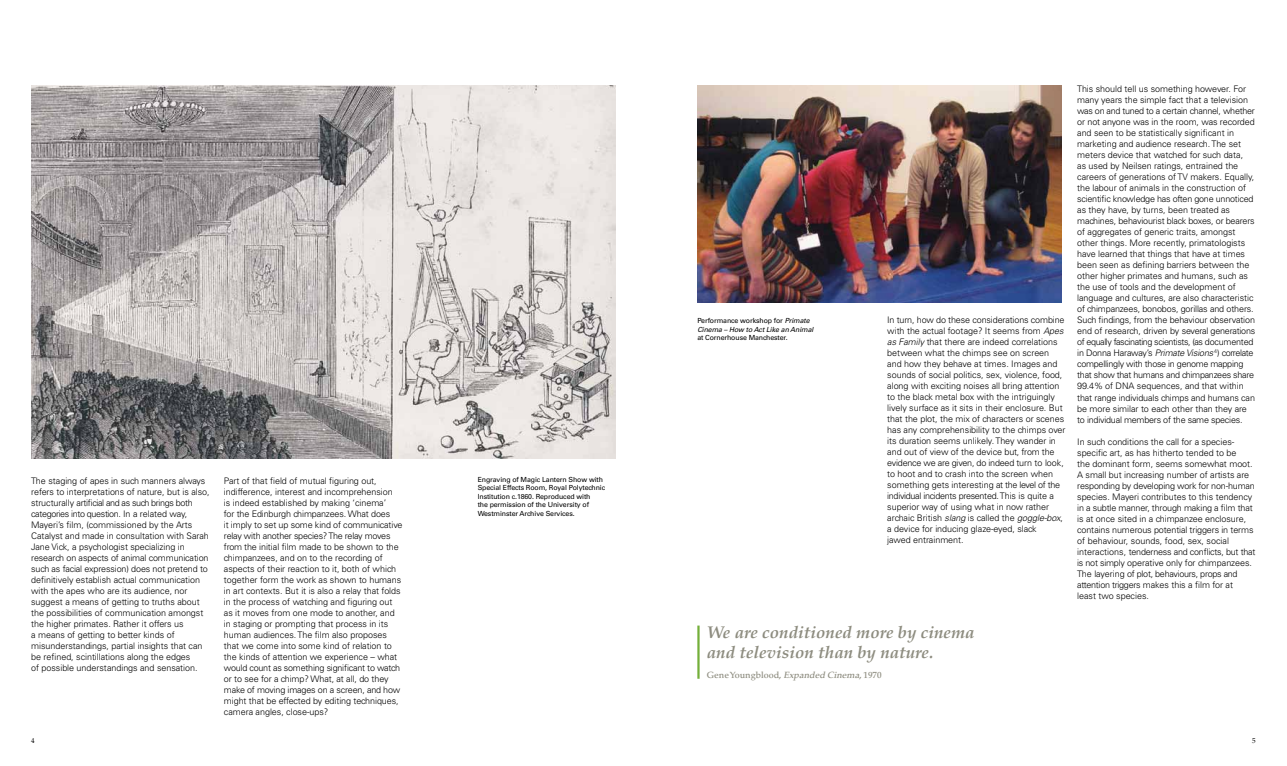
<style>
.page{position:relative;width:1287px;height:766px;background:#fff}
.page>*{position:absolute;margin:0;border:0;box-sizing:border-box;transform-origin:0 0}
.t1{font:italic 700 17px/20px "Palatino LT";color:#8d8c7f}
.t2{font:300 9px/11px "Univers";letter-spacing:-.005em;color:#000}
.t3{font:500 9px "Palatino LT";color:#8d8c7f}
.t4{font:7px/8.5px "Univers";letter-spacing:-.015em;color:#000}
.t5{font:italic 7px/8.5px "Univers";letter-spacing:-.015em;color:#000}
.t6{font:7px "Palatino LT";color:#000}
.s1{font-style:normal}
.s2{font-style:italic}
</style>
<div class="page">
<hr style="left:697px;top:625px;width:3px;height:53px;background:#74af3a">
<img style="left:31px;top:85px;width:584px;height:373px">
<img style="left:697px;top:85px;width:365px;height:217px">
<p class="t2" style="left:31px;top:475px;width:180px">The staging of apes in such manners always refers to interpretations of nature, but is also, structurally artificial and as such brings both categories into question. In a related way, Mayeri’s film, (commissioned by the Arts Catalyst and made in consultation with Sarah Jane Vick, a psychologist specializing in research on aspects of animal communication such as facial expression) does not pretend to definitively establish actual communication with the apes who are its audience, nor suggest a means of getting to truths about the possibilities of communication amongst the higher primates. Rather it offers us<br>a means of getting to better kinds of misunderstandings, partial insights that can be refined, scintillations along the edges<br>of possible understandings and sensation.</p>
<p class="t2" style="left:224px;top:475px;width:180px">Part of that field of mutual figuring out, indifference, interest and incomprehension<br>is indeed established by making ‘cinema’<br>for the Edinburgh chimpanzees. What does<br>it imply to set up some kind of communicative relay with another species? The relay moves from the initial film made to be shown to the chimpanzees, and on to the recording of aspects of their reaction to it, both of which together form the work as shown to humans in art contexts. But it is also a relay that folds in the process of watching and figuring out as it moves from one mode to another, and in staging or prompting that process in its human audiences. The film also proposes that we come into some kind of relation to the kinds of attention we experience – what would count as something significant to watch or to see for a chimp? What, at all, do they make of moving images on a screen, and how might that be effected by editing techniques, camera angles, close-ups?</p>
<p class="t4" style="left:478px;top:475px;width:129px">Engraving of Magic Lantern Show with Special Effects Room, Royal Polytechnic Institution c.1860. Reproduced with<br>the permission of the University of Westminster Archive Services.</p>
<p class="t5" style="left:697px;top:316px;width:118px"><span class="s1">Performance workshop for</span> Primate<br>Cinema – How to Act Like an Animal</p>
<p class="t4" style="left:697px;top:333px;width:92px">at Cornerhouse Manchester.</p>
<p class="t2" style="left:887px;top:314px;width:180px">In turn, how do these considerations combine with the actual footage? It seems from <span class="s2">Apes as Family</span> that there are indeed correlations between what the chimps see on screen and how they behave at times. Images and sounds of social politics, sex, violence, food, along with exciting noises all bring attention to the black metal box with the intriguingly lively surface as it sits in their enclosure. But that the plot, the mix of characters or scenes has any comprehensibility to the chimps over its duration seems unlikely. They wander in and out of view of the device but, from the evidence we are given, do indeed turn to look, to hoot and to crash into the screen when something gets interesting at the level of the individual incidents presented. This is quite a superior way of using what in now rather archaic British <span class="s2">slang</span> is called the <span class="s2">goggle-box</span>, a device for inducing glaze-eyed, slack<br>jawed entrainment.</p>
<h1 class="t1" style="left:707px;top:622px;width:269px">We are conditioned more by cinema and television than by nature.</h1>
<p class="t3" style="left:707px;top:669px;width:176px">Gene Youngblood, <span class="s2">Expanded Cinema</span>, 1970</p>
<p class="t2" style="left:1077px;top:83px;width:180px">This should tell us something however. For many years the simple fact that a television was on and tuned to a certain channel, whether or not anyone was in the room, was recorded and seen to be statistically significant in marketing and audience research. The set meters device that watched for such data,<br>as used by Neilsen ratings, entrained the careers of generations of TV makers. Equally, the labour of animals in the construction of scientific knowledge has often gone unnoticed as they have, by turns, been treated as machines, behaviourist black boxes, or bearers of aggregates of generic traits, amongst other things. More recently, primatologists have learned that things that have at times been seen as defining barriers between the other higher primates and humans, such as the use of tools and the development of language and cultures, are also characteristic of chimpanzees, bonobos, gorillas and others.<br>Such findings, from the behaviour observation end of research, driven by several generations of equally fascinating scientists, (as documented in Donna Haraway’s <span class="s2">Primate Visions</span><sup>4</sup>) correlate compellingly with those in genome mapping that show that humans and chimpanzees share 99.4% of DNA sequences, and that within that range individuals chimps and humans can be more similar to each other than they are to individual members of the same species.</p>
<p class="t2" style="left:1077px;top:435px;width:180px">In such conditions the call for a species&shy;specific art, as has hitherto tended to be<br>the dominant form, seems somewhat moot.<br>A small but increasing number of artists are responding by developing work for non-human species. Mayeri contributes to this tendency in a subtle manner, through making a film that is at once sited in a chimpanzee enclosure, contains numerous potential triggers in terms of behaviour, sounds, food, sex, social interactions, tenderness and conflicts, but that is not simply operative only for chimpanzees.<br>The layering of plot, behaviours, props and attention triggers makes this a film for at<br>least two species.</p>
<p class="t6" style="left:31px;top:736px;width:5px">4</p>
<p class="t6" style="left:1252px;top:736px;width:5px">5</p>
</div>
